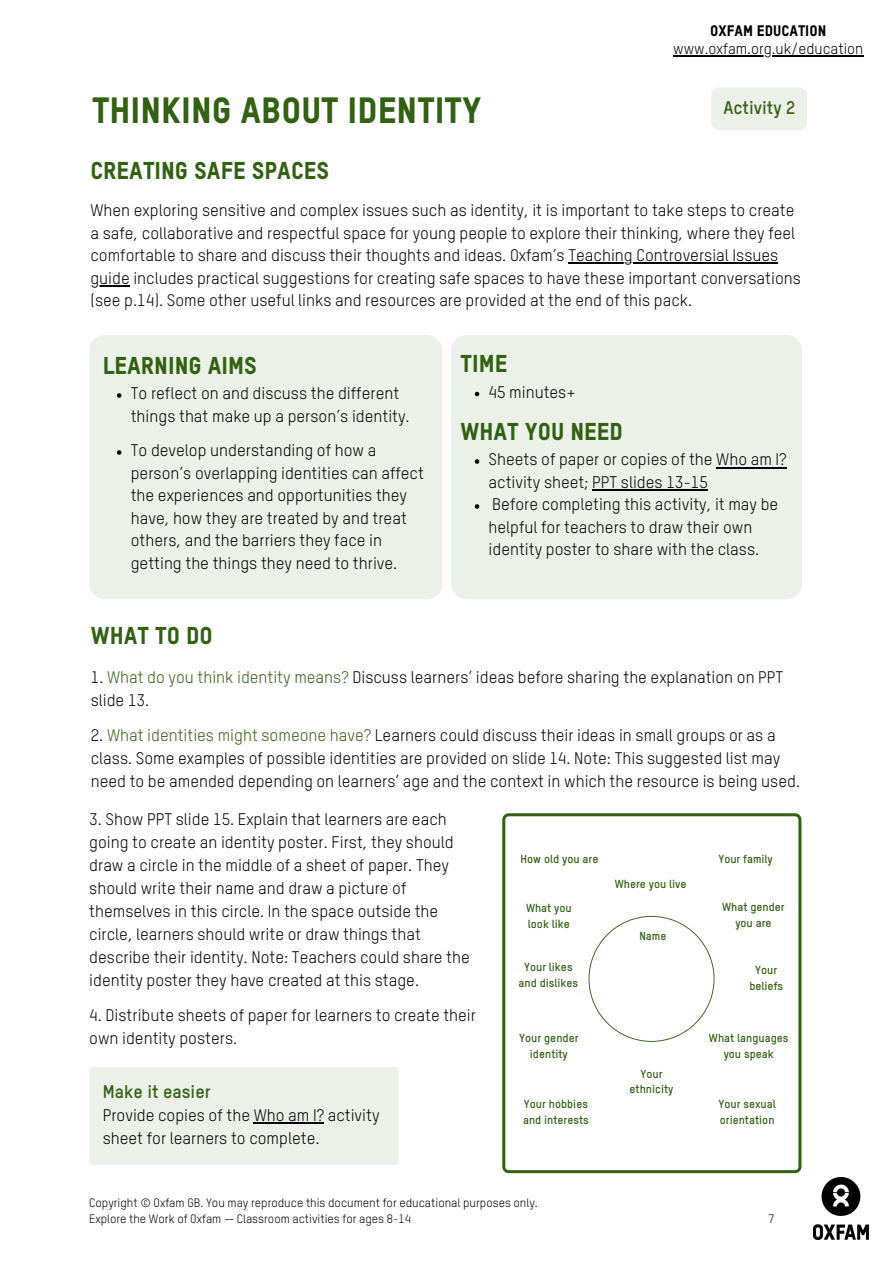
<style>
.page{position:relative;width:893px;height:1264px;background:#fff}
.page>*{position:absolute;margin:0;border:0;box-sizing:border-box;transform-origin:0 0}
.t1{font:36px "Oxfam TSTARPRO Headline";color:#336114}
.t2{font:24px "Oxfam TSTARPRO Headline";color:#336114}
.t3{font:700 18px "Oxfam TSTARPRO";color:#336114}
.t4{font:16.5px/22.5px "Oxfam TSTARPRO";color:#000}
.t5{font:15px "Oxfam TSTARPRO";color:#000}
.t6{font:15px "Oxfam TSTARPRO Headline";color:#000}
.t7{font:12px/16px "Oxfam TSTARPRO";color:#000}
.t8{font:700 11.55px/15.9px "Oxfam TSTARPRO";color:#336114;text-align:center}
.s1{color:#336114}
</style>
<div class="page">
<div style="left:89px;top:335px;width:353px;height:264px;background:#ebf0e8;border-radius:16px"></div>
<div style="left:451px;top:335px;width:351px;height:264px;background:#ebf0e8;border-radius:16px"></div>
<div style="left:89px;top:1067px;width:309px;height:97px;background:#ebf0e8"></div>
<img style="left:813px;top:1177px;width:55px;height:62px">
<div style="left:711px;top:87px;width:96px;height:43px;background:#ebf0e8;border-radius:8px"></div>
<svg style="left:502px;top:813px;width:299px;height:360px"></svg>
<svg style="left:588px;top:915px;width:126px;height:126px"></svg>
<svg style="left:117px;top:393px;width:4px;height:5px"></svg>
<svg style="left:117px;top:450px;width:4px;height:5px"></svg>
<hr style="left:568px;top:263px;width:210px;height:1px;background:#000">
<hr style="left:90px;top:285px;width:40px;height:2px;background:#000">
<svg style="left:475px;top:392px;width:4px;height:4px"></svg>
<svg style="left:475px;top:459px;width:4px;height:5px"></svg>
<hr style="left:716px;top:467px;width:70px;height:1px;background:#000">
<hr style="left:592px;top:489px;width:116px;height:2px;background:#000">
<svg style="left:475px;top:504px;width:4px;height:4px"></svg>
<hr style="left:254px;top:1122px;width:70px;height:1px;background:#000">
<hr style="left:673px;top:55px;width:190px;height:2px;background:#000">
<h1 class="t1" style="left:92px;top:95px;width:391px">THINKING ABOUT IDENTITY</h1>
<p class="t6" style="left:710px;top:25px;width:118px">OXFAM EDUCATION</p>
<p class="t5" style="left:673px;top:43px;width:192px">www.oxfam.org.uk/education</p>
<p class="t3" style="left:723px;top:100px;width:73px">Activity 2</p>
<h2 class="t2" style="left:90px;top:160px;width:240px">CREATING SAFE SPACES</h2>
<p class="t4" style="left:90px;top:200px;width:712px">When exploring sensitive and complex issues such as identity, it is important to take steps to create a safe, collaborative and respectful space for young people to explore their thinking, where they feel comfortable to share and discuss their thoughts and ideas. Oxfam’s Teaching Controversial Issues guide includes practical suggestions for creating safe spaces to have these important conversations (see p.14). Some other useful links and resources are provided at the end of this pack.</p>
<h2 class="t2" style="left:103px;top:355px;width:155px">LEARNING AIMS</h2>
<p class="t4" style="left:131px;top:383px;width:280px">To reflect on and discuss the different things that make up a person’s identity.</p>
<p class="t4" style="left:131px;top:440px;width:295px">To develop understanding of how a person’s overlapping identities can affect the experiences and opportunities they have, how they are treated by and treat others, and the barriers they face in getting the things they need to thrive.</p>
<h2 class="t2" style="left:460px;top:354px;width:48px">TIME</h2>
<p class="t4" style="left:488px;top:382px;width:89px">45 minutes+</p>
<h2 class="t2" style="left:460px;top:421px;width:164px">WHAT YOU NEED</h2>
<p class="t4" style="left:488px;top:449px;width:299px">Sheets of paper or copies of the Who am I? activity sheet; PPT slides 13-15<br>Before completing this activity, it may be helpful for teachers to draw their own identity poster to share with the class.</p>
<h2 class="t2" style="left:91px;top:625px;width:123px">WHAT TO DO</h2>
<p class="t4" style="left:91px;top:666px;width:694px;line-height:23px">1. <span class="s1">What do you think identity means?</span> Discuss learners’ ideas before sharing the explanation on PPT slide 13.</p>
<p class="t4" style="left:91px;top:725px;width:710px;line-height:23px">2. <span class="s1">What identities might someone have?</span> Learners could discuss their ideas in small groups or as a class. Some examples of possible identities are provided on slide 14. Note: This suggested list may need to be amended depending on learners’ age and the context in which the resource is being used.</p>
<p class="t4" style="left:89px;top:808px;width:382px;line-height:23px">3. Show PPT slide 15. Explain that learners are each going to create an identity poster. First, they should draw a circle in the middle of a sheet of paper. They should write their name and draw a picture of themselves in this circle. In the space outside the circle, learners should write or draw things that describe their identity. Note: Teachers could share the identity poster they have created at this stage.</p>
<p class="t4" style="left:89px;top:1005px;width:388px;line-height:23px">4. Distribute sheets of paper for learners to create their own identity posters.</p>
<p class="t3" style="left:103px;top:1083px;width:109px">Make it easier</p>
<p class="t4" style="left:103px;top:1105px;width:278px;line-height:23px">Provide copies of the Who am I? activity sheet for learners to complete.</p>
<p class="t8" style="left:520px;top:852px;width:79px">How old you are</p>
<p class="t8" style="left:526px;top:901px;width:47px;text-align:left">What you look like</p>
<p class="t8" style="left:518px;top:960px;width:61px">Your likes and dislikes</p>
<p class="t8" style="left:614px;top:877px;width:73px">Where you live</p>
<p class="t8" style="left:639px;top:929px;width:28px">Name</p>
<p class="t8" style="left:519px;top:1031px;width:61px">Your gender identity</p>
<p class="t8" style="left:523px;top:1096px;width:67px;text-align:left">Your hobbies and interests</p>
<p class="t8" style="left:629px;top:1066px;width:45px">Your ethnicity</p>
<p class="t7" style="left:89px;top:1195px;width:450px">Copyright © Oxfam GB. You may reproduce this document for educational purposes only.<br>Explore the Work of Oxfam — Classroom activities for ages 8-14</p>
<p class="t8" style="left:718px;top:852px;width:56px">Your family</p>
<p class="t8" style="left:722px;top:899px;width:64px">What gender you are</p>
<p class="t8" style="left:749px;top:962px;width:35px">Your beliefs</p>
<p class="t8" style="left:709px;top:1031px;width:81px">What languages you speak</p>
<p class="t8" style="left:718px;top:1096px;width:59px;text-align:left">Your sexual orientation</p>
<p class="t7" style="left:768px;top:1211px;width:8px">7</p>
</div>
